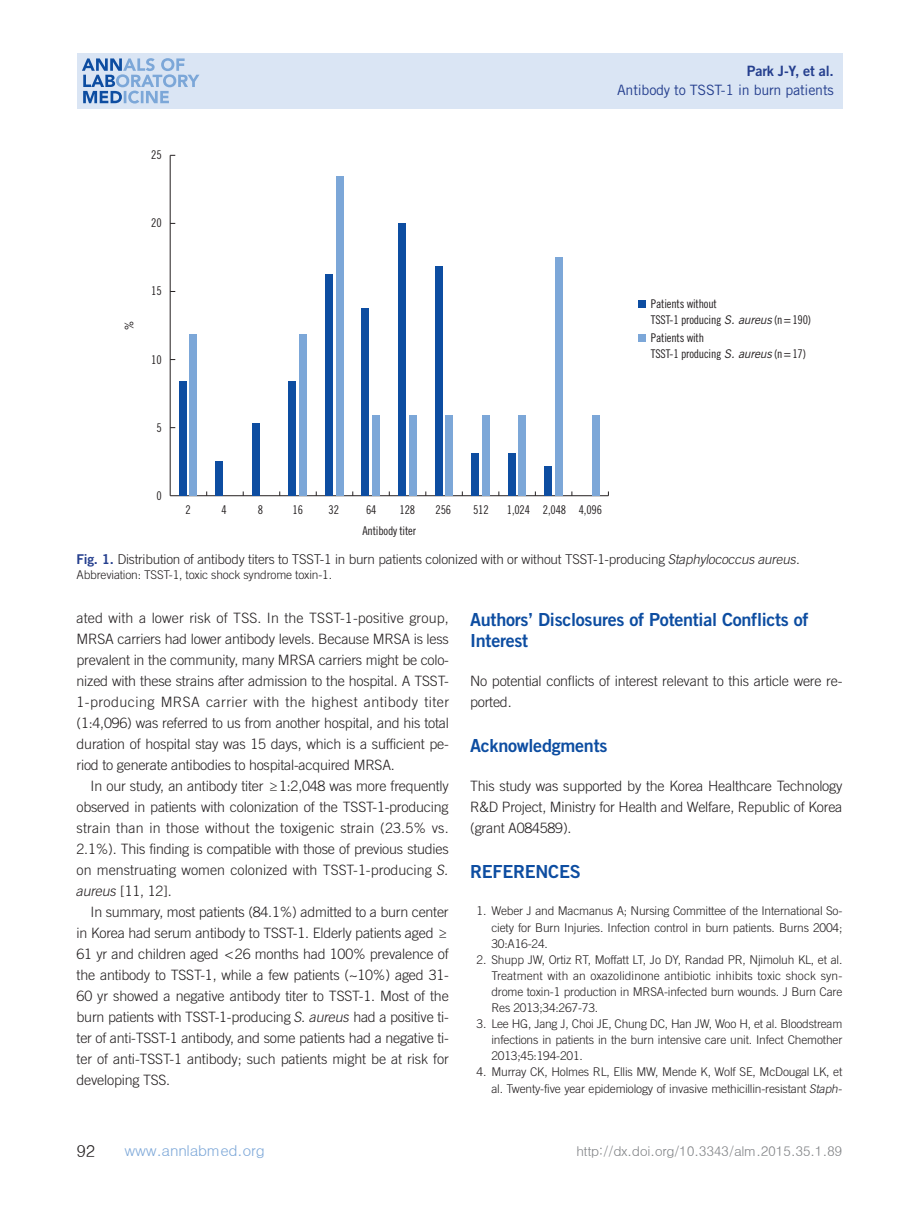
<style>
.page{position:relative;width:919px;height:1217px;background:#fff}
.page>*{position:absolute;margin:0;border:0;box-sizing:border-box;transform-origin:0 0}
.본문대제목{font:18px/21px "Trade Gothic LT Std Bd 2";letter-spacing:-.015em;color:#0d4da1}
.t1{font:16.5px "Dotum";color:#231f20}
.t2{font:15px "Dotum";letter-spacing:-.02em;color:#7ca7d8}
.본문{font:300 14.25px/21px "Trade Gothic LT Std";letter-spacing:-.015em;color:#231f20}
.t3{font:14.25px "Trade Gothic LT Std";letter-spacing:-.015em;color:#253f8e}
.t4{font:14.25px "Trade Gothic LT Std Bd 2";letter-spacing:-.015em;color:#253f8e}
.표제목_그림설명{font:300 13.5px "Trade Gothic LT Std";letter-spacing:-.015em;color:#231f20}
.t5{font:13.5px "Dotum";letter-spacing:-.03em;color:#808285}
.참고문헌_1{font:300 12px/16px "Trade Gothic LT Std";letter-spacing:-.015em;color:#231f20;text-align:justify}
.그림지문_8pt{font:12px "Trade Gothic LT Std Cn 18";letter-spacing:-.015em;color:#231f20}
.표_그림_주석{font:300 12px "Trade Gothic LT Std";letter-spacing:-.015em;color:#231f20}
.s1{font-family:"Trade Gothic LT Std";font-style:italic}
.s2{font-family:"Trade Gothic LT Std Bd 2";font-weight:400;color:#253f8e}
.s3{font-style:italic}
</style>
<div class="page">
<div style="left:77px;top:53px;width:765px;height:55px;background:#dae5f4"></div>
<svg style="left:82px;top:58px;width:117px;height:45px"></svg>
<hr style="left:170px;top:155px;width:1px;height:340px;background:#231f20">
<hr style="left:170px;top:495px;width:438px;height:1px;background:#231f20">
<div style="left:179px;top:381px;width:7px;height:114px;background:#0d4da1"></div>
<div style="left:215px;top:461px;width:8px;height:34px;background:#0d4da1"></div>
<div style="left:252px;top:423px;width:7px;height:72px;background:#0d4da1"></div>
<div style="left:288px;top:381px;width:8px;height:114px;background:#0d4da1"></div>
<div style="left:325px;top:274px;width:8px;height:221px;background:#0d4da1"></div>
<div style="left:361px;top:308px;width:8px;height:187px;background:#0d4da1"></div>
<div style="left:398px;top:223px;width:8px;height:272px;background:#0d4da1"></div>
<div style="left:435px;top:266px;width:7px;height:229px;background:#0d4da1"></div>
<div style="left:471px;top:453px;width:8px;height:42px;background:#0d4da1"></div>
<div style="left:508px;top:453px;width:7px;height:42px;background:#0d4da1"></div>
<div style="left:544px;top:466px;width:8px;height:29px;background:#0d4da1"></div>
<div style="left:189px;top:334px;width:8px;height:161px;background:#7ca7d8"></div>
<div style="left:299px;top:334px;width:8px;height:161px;background:#7ca7d8"></div>
<div style="left:335px;top:176px;width:8px;height:319px;background:#7ca7d8"></div>
<div style="left:372px;top:415px;width:8px;height:80px;background:#7ca7d8"></div>
<div style="left:409px;top:415px;width:7px;height:80px;background:#7ca7d8"></div>
<div style="left:445px;top:415px;width:8px;height:80px;background:#7ca7d8"></div>
<div style="left:482px;top:415px;width:7px;height:80px;background:#7ca7d8"></div>
<div style="left:518px;top:415px;width:8px;height:80px;background:#7ca7d8"></div>
<div style="left:555px;top:257px;width:8px;height:238px;background:#7ca7d8"></div>
<div style="left:591px;top:415px;width:8px;height:80px;background:#7ca7d8"></div>
<div style="left:638px;top:300px;width:7px;height:7px;background:#0d4da1"></div>
<div style="left:638px;top:334px;width:7px;height:7px;background:#7ca7d8"></div>
<p class="그림지문_8pt" style="left:151px;top:147px;width:12px">25</p>
<p class="그림지문_8pt" style="left:151px;top:216px;width:12px">20</p>
<p class="그림지문_8pt" style="left:122px;top:330px;width:11px;rotate:-90deg">%</p>
<p class="그림지문_8pt" style="left:151px;top:284px;width:12px">15</p>
<p class="그림지문_8pt" style="left:151px;top:352px;width:12px">10</p>
<p class="그림지문_8pt" style="left:156px;top:420px;width:7px">5</p>
<p class="그림지문_8pt" style="left:156px;top:488px;width:7px">0</p>
<p class="t4" style="left:747px;top:62px;width:88px">Park J-Y, et al.</p>
<p class="t3" style="left:617px;top:82px;width:218px">Antibody to TSST-1 in burn patients</p>
<p class="그림지문_8pt" style="left:651px;top:296px;width:67px">Patients without</p>
<p class="그림지문_8pt" style="left:651px;top:313px;width:162px">TSST-1 producing <span class="s1">S. aureus</span> (n=190)</p>
<p class="그림지문_8pt" style="left:651px;top:330px;width:55px">Patients with</p>
<p class="그림지문_8pt" style="left:651px;top:347px;width:157px">TSST-1 producing <span class="s1">S. aureus</span> (n=17)</p>
<p class="그림지문_8pt" style="left:186px;top:502px;width:7px">2</p>
<p class="그림지문_8pt" style="left:222px;top:502px;width:7px">4</p>
<p class="그림지문_8pt" style="left:258px;top:502px;width:7px">8</p>
<p class="그림지문_8pt" style="left:292px;top:502px;width:12px">16</p>
<p class="그림지문_8pt" style="left:328px;top:502px;width:12px">32</p>
<p class="그림지문_8pt" style="left:366px;top:502px;width:12px">64</p>
<p class="그림지문_8pt" style="left:399px;top:502px;width:17px">128</p>
<p class="그림지문_8pt" style="left:435px;top:502px;width:17px">256</p>
<p class="그림지문_8pt" style="left:473px;top:502px;width:17px">512</p>
<p class="그림지문_8pt" style="left:507px;top:502px;width:97px">1,024 2,048 4,096</p>
<p class="그림지문_8pt" style="left:362px;top:524px;width:55px">Antibody titer</p>
<p class="표제목_그림설명" style="left:77px;top:550px;width:725px"><span class="s2">Fig. 1.</span> Distribution of antibody titers to TSST-1 in burn patients colonized with or without TSST-1-producing <span class="s3">Staphylococcus aureus</span>.</p>
<p class="표_그림_주석" style="left:77px;top:567px;width:257px">Abbreviation: TSST-1, toxic shock syndrome toxin-1.</p>
<p class="본문" style="left:77px;top:607px;width:374px;text-align:justify">ated with a lower risk of TSS. In the TSST-1-positive group, MRSA carriers had lower antibody levels. Because MRSA is less prevalent in the community, many MRSA carriers might be colo&shy;nized with these strains after admission to the hospital. A TSST-1-producing MRSA carrier with the highest antibody titer (1:4,096) was referred to us from another hospital, and his total duration of hospital stay was 15 days, which is a sufficient pe&shy;riod to generate antibodies to hospital-acquired MRSA.</p>
<p class="본문" style="left:76px;top:775px;width:376px;text-indent:15px">In our study, an antibody titer ≥1:2,048 was more frequently observed in patients with colonization of the TSST-1-producing strain than in those without the toxigenic strain (23.5% vs.<br>2.1%). This finding is compatible with those of previous studies on menstruating women colonized with TSST-1-producing <span class="s3">S. aureus</span> [11, 12].</p>
<p class="본문" style="left:77px;top:901px;width:374px;text-indent:14px">In summary, most patients (84.1%) admitted to a burn center in Korea had serum antibody to TSST-1. Elderly patients aged ≥ 61 yr and children aged &lt;26 months had 100% prevalence of the antibody to TSST-1, while a few patients (~10%) aged 31- 60 yr showed a negative antibody titer to TSST-1. Most of the burn patients with TSST-1-producing <span class="s3">S.aureus</span> had a positive ti&shy;ter of anti-TSST-1 antibody, and some patients had a negative ti&shy;ter of anti-TSST-1 antibody; such patients might be at risk for developing TSS.</p>
<p class="본문대제목" style="left:470px;top:609px;width:340px">Authors’ Disclosures of Potential Conflicts of<br>Interest</p>
<p class="본문" style="left:470px;top:670px;width:374px">No potential conflicts of interest relevant to this article were re&shy;ported.</p>
<p class="본문대제목" style="left:470px;top:735px;width:139px">Acknowledgments</p>
<p class="본문" style="left:470px;top:775px;width:374px;text-align:justify">This study was supported by the Korea Healthcare Technology R&amp;D Project, Ministry for Health and Welfare, Republic of Korea (grant A084589).</p>
<p class="본문대제목" style="left:470px;top:861px;width:112px">REFERENCES</p>
<p class="참고문헌_1" style="left:491px;top:902px;width:352px;text-indent:-15px">1. Weber J and Macmanus A; Nursing Committee of the International So&shy;ciety for Burn Injuries. Infection control in burn patients. Burns 2004; 30:A16-24.</p>
<p class="참고문헌_1" style="left:491px;top:951px;width:352px;text-indent:-15px">2. Shupp JW, Ortiz RT, Moffatt LT, Jo DY, Randad PR, Njimoluh KL, et al.<br>Treatment with an oxazolidinone antibiotic inhibits toxic shock syn&shy;drome toxin-1 production in MRSA-infected burn wounds. J Burn Care Res 2013;34:267-73.</p>
<p class="참고문헌_1" style="left:491px;top:1015px;width:352px;text-indent:-15px">3. Lee HG, Jang J, Choi JE, Chung DC, Han JW, Woo H, et al. Bloodstream infections in patients in the burn intensive care unit. Infect Chemother 2013;45:194-201.</p>
<p class="참고문헌_1" style="left:476px;top:1063px;width:369px;text-align:right">4. Murray CK, Holmes RL, Ellis MW, Mende K, Wolf SE, McDougal LK, et al. Twenty-five year epidemiology of invasive methicillin-resistant <span class="s3">Staph-</span></p>
<p class="t1" style="left:77px;top:1142px;width:20px">92</p>
<p class="t2" style="left:125px;top:1143px;width:142px">www.annlabmed.org</p>
<p class="t5" style="left:576px;top:1143px;width:267px">http://dx.doi.org/10.3343/alm.2015.35.1.89</p>
</div>
